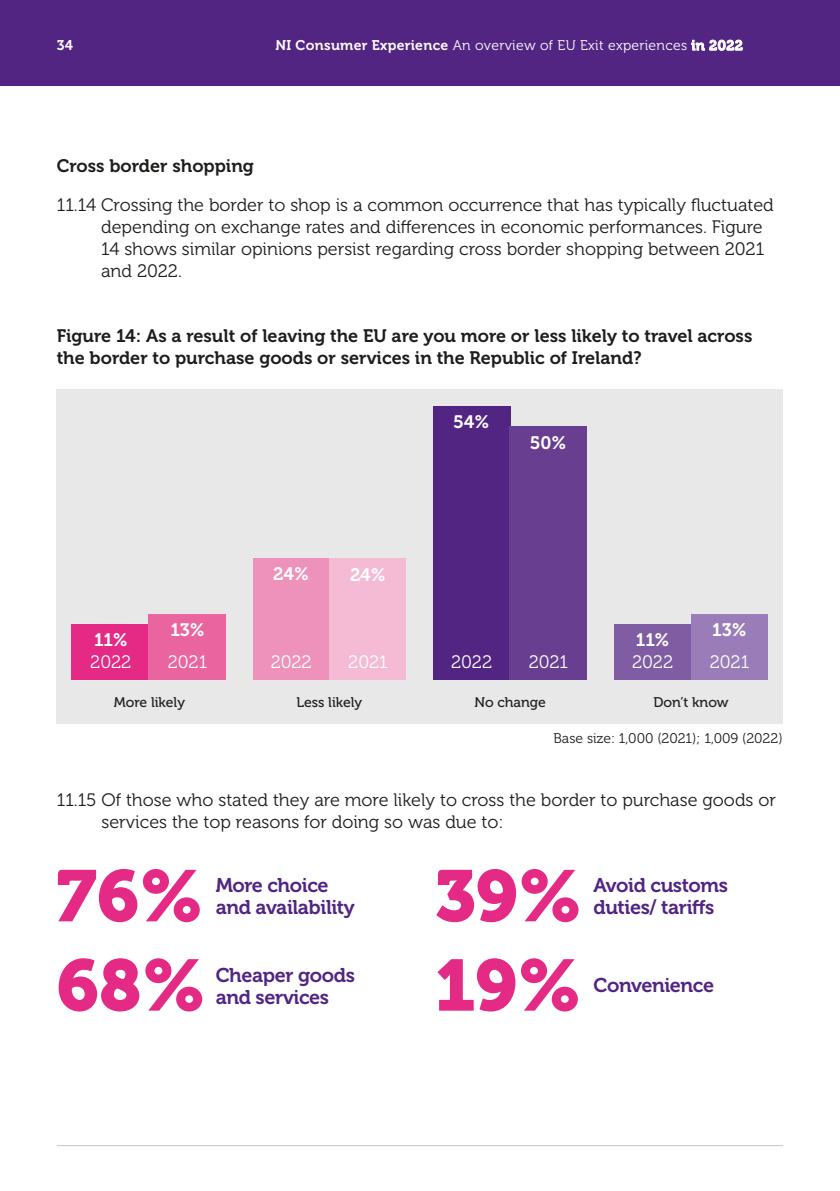
<style>
.page{position:relative;width:840px;height:1191px;background:#fff}
.page>*{position:absolute;margin:0;border:0;box-sizing:border-box;transform-origin:0 0}
.t1{font:72px "Museo 900";color:#e42a85}
.t2{font:19.8px/22px "Museo 700";letter-spacing:-.02em;color:#522583}
.t3{font:18px/22px "Museo 300";color:#1d1d1b}
.t4{font:18px/22px "Museo 700";color:#1d1d1b}
.t5{font:18px "Museo 300";letter-spacing:-.005em;color:#fff}
.t6{font:18px "Museo 700";color:#fff}
.t7{font:14px "Museo 300";letter-spacing:.02em;color:#fff}
.t8{font:14px "Museo 500";color:#1d1d1b}
.t9{font:14px "Museo 300";color:#1d1d1b}
.t10{font:14px "Museo 700";color:#fff}
.s1{font-family:"Museo 700"}
</style>
<div class="page">
<div style="left:57px;top:389px;width:725px;height:335px;background:#e8e8e8"></div>
<div style="left:252px;top:558px;width:77px;height:122px;background:#ef92bb"></div>
<div style="left:329px;top:558px;width:77px;height:122px;background:#f5bbd5"></div>
<div style="left:72px;top:624px;width:77px;height:56px;background:#e42a85"></div>
<div style="left:149px;top:614px;width:77px;height:66px;background:#ea649f"></div>
<div style="left:433px;top:406px;width:77px;height:274px;background:#522583"></div>
<div style="left:509px;top:426px;width:77px;height:254px;background:#683e91"></div>
<div style="left:613px;top:624px;width:77px;height:56px;background:#805da3"></div>
<div style="left:690px;top:614px;width:77px;height:66px;background:#9a7db8"></div>
<div style="left:0;top:0;width:839px;height:85px;background:#522583"></div>
<hr style="left:57px;top:1145px;width:725px;height:1px;background:#c6c6c6">
<p class="t10" style="left:57px;top:38px;width:18px">34</p>
<p class="t7" style="left:275px;top:38px;width:468px"><span class="s1">NI Consumer Experience</span> An overview of EU Exit experiences <span class="s1">in 2022</span></p>
<p class="t4" style="left:57px;top:155px;width:198px">Cross border shopping</p>
<p class="t3" style="left:101px;top:194px;width:674px;text-indent:-44px">11.14 Crossing the border to shop is a common occurrence that has typically fuctuated depending on exchange rates and diferences in economic performances. Figure 14 shows similar opinions persist regarding cross border shopping between 2021 and 2022.</p>
<p class="t4" style="left:57px;top:325px;width:696px">Figure 14: As a result of leaving the EU are you more or less likely to travel across the border to purchase goods or services in the Republic of Ireland?</p>
<p class="t6" style="left:170px;top:619px;width:36px">13%</p>
<p class="t5" style="left:168px;top:652px;width:41px">2021</p>
<p class="t8" style="left:114px;top:694px;width:73px">More likely</p>
<p class="t6" style="left:94px;top:630px;width:35px">11%</p>
<p class="t5" style="left:90px;top:652px;width:43px">2022</p>
<p class="t6" style="left:273px;top:563px;width:37px">24%</p>
<p class="t6" style="left:350px;top:564px;width:37px">24%</p>
<p class="t5" style="left:270px;top:652px;width:43px">2022</p>
<p class="t5" style="left:348px;top:652px;width:41px">2021</p>
<p class="t8" style="left:296px;top:694px;width:67px">Less likely</p>
<p class="t6" style="left:453px;top:412px;width:38px">54%</p>
<p class="t6" style="left:529px;top:432px;width:38px">50%</p>
<p class="t6" style="left:711px;top:619px;width:36px">13%</p>
<p class="t5" style="left:709px;top:652px;width:41px">2021</p>
<p class="t8" style="left:653px;top:694px;width:77px">Don’t know</p>
<p class="t9" style="left:553px;top:730px;width:230px">Base size: 1,000 (2021); 1,009 (2022)</p>
<p class="t6" style="left:635px;top:630px;width:35px">11%</p>
<p class="t5" style="left:632px;top:652px;width:43px">2022</p>
<p class="t5" style="left:451px;top:652px;width:43px">2022</p>
<p class="t5" style="left:528px;top:652px;width:41px">2021</p>
<p class="t8" style="left:474px;top:694px;width:73px">No change</p>
<p class="t3" style="left:101px;top:789px;width:675px;text-indent:-45px">11.15 Of those who stated they are more likely to cross the border to purchase goods or services the top reasons for doing so was due to:</p>
<h1 class="t1" style="left:57px;top:855px;width:148px">76%</h1>
<p class="t2" style="left:215px;top:874px;width:140px">More choice and availability</p>
<h1 class="t1" style="left:57px;top:944px;width:150px">68%</h1>
<p class="t2" style="left:215px;top:964px;width:141px">Cheaper goods and services</p>
<h1 class="t1" style="left:434px;top:855px;width:149px">39%</h1>
<p class="t2" style="left:593px;top:874px;width:136px">Avoid customs duties/ tarifs</p>
<h1 class="t1" style="left:434px;top:944px;width:148px">19%</h1>
<p class="t2" style="left:593px;top:975px;width:122px">Convenience</p>
</div>
